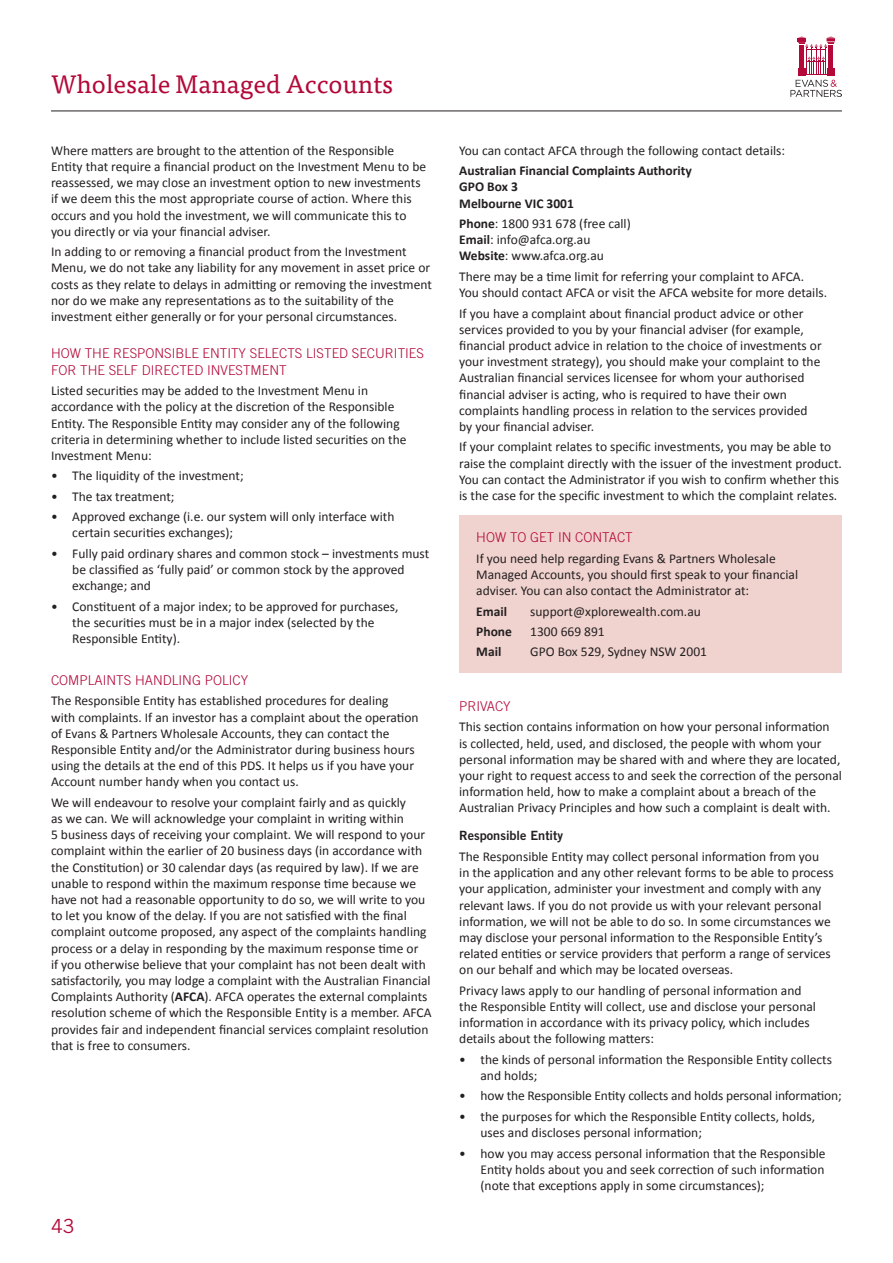
<style>
.page{position:relative;width:893px;height:1263px;background:#fff}
.page>*{position:absolute;margin:0;border:0;box-sizing:border-box;transform-origin:0 0}
.t1{font:25.5px "Tisa Offc Serif Pro";color:#b30838}
.t2{font:19.5px "Trade Gothic LT Std";color:#b30838}
.t3{font:13.5px/16.2px "Calibri";color:#231f20}
.t4{font:300 13.5px/16.2px "Trade Gothic LT Std";color:#b30838}
.t5{font:700 13.5px/16.2px "Calibri";color:#231f20}
.t6{font:12.75px "Trade Gothic LT Std Bd 2";color:#231f20}
.s1{font-weight:700}
</style>
<div class="page">
<div style="left:459px;top:515px;width:383px;height:158px;background:#f0d3cf"></div>
<hr style="left:51px;top:111px;width:791px;height:1px;background:#231f20">
<svg style="left:790px;top:37px;width:52px;height:60px"></svg>
<h1 class="t1" style="left:51px;top:69px;width:344px">Wholesale Managed Accounts</h1>
<p class="t3" style="left:51px;top:142px;width:377px">Where matters are brought to the attention of the Responsible Entity that require a financial product on the Investment Menu to be reassessed, we may close an investment option to new investments if we deem this the most appropriate course of action. Where this occurs and you hold the investment, we will communicate this to you directly or via your financial adviser.</p>
<p class="t3" style="left:51px;top:244px;width:382px">In adding to or removing a financial product from the Investment Menu, we do not take any liability for any movement in asset price or costs as they relate to delays in admitting or removing the investment nor do we make any representations as to the suitability of the investment either generally or for your personal circumstances.</p>
<p class="t4" style="left:51px;top:345px;width:374px">HOW THE RESPONSIBLE ENTITY SELECTS LISTED SECURITIES<br>FOR THE SELF DIRECTED INVESTMENT</p>
<p class="t3" style="left:51px;top:383px;width:357px">Listed securities may be added to the Investment Menu in accordance with the policy at the discretion of the Responsible Entity. The Responsible Entity may consider any of the following criteria in determining whether to include listed securities on the Investment Menu:</p>
<p class="t3" style="left:51px;top:468px;width:194px">• The liquidity of the investment;</p>
<p class="t3" style="left:51px;top:488px;width:125px">• The tax treatment;</p>
<p class="t3" style="left:72px;top:509px;width:324px;text-indent:-21px">• Approved exchange (i.e. our system will only interface with certain securities exchanges);</p>
<p class="t3" style="left:72px;top:545px;width:358px;text-indent:-21px">• Fully paid ordinary shares and common stock – investments must be classified as ‘fully paid’ or common stock by the approved exchange; and</p>
<p class="t3" style="left:72px;top:598px;width:328px;text-indent:-21px">• Constituent of a major index; to be approved for purchases, the securities must be in a major index (selected by the<br>Responsible Entity).</p>
<p class="t4" style="left:51px;top:672px;width:199px">COMPLAINTS HANDLING POLICY</p>
<p class="t3" style="left:51px;top:693px;width:369px">The Responsible Entity has established procedures for dealing<br>with complaints. If an investor has a complaint about the operation of Evans &amp; Partners Wholesale Accounts, they can contact the Responsible Entity and/or the Administrator during business hours using the details at the end of this PDS. It helps us if you have your Account number handy when you contact us.</p>
<p class="t3" style="left:51px;top:794px;width:382px">We will endeavour to resolve your complaint fairly and as quickly<br>as we can. We will acknowledge your complaint in writing within<br>5 business days of receiving your complaint. We will respond to your complaint within the earlier of 20 business days (in accordance with the Constitution) or 30 calendar days (as required by law). If we are unable to respond within the maximum response time because we have not had a reasonable opportunity to do so, we will write to you to let you know of the delay. If you are not satisfied with the final complaint outcome proposed, any aspect of the complaints handling process or a delay in responding by the maximum response time or<br>if you otherwise believe that your complaint has not been dealt with satisfactorily, you may lodge a complaint with the Australian Financial Complaints Authority (<span class="s1">AFCA</span>). AFCA operates the external complaints resolution scheme of which the Responsible Entity is a member. AFCA provides fair and independent financial services complaint resolution that is free to consumers.</p>
<h2 class="t2" style="left:51px;top:1214px;width:25px">43</h2>
<p class="t3" style="left:459px;top:142px;width:327px">You can contact AFCA through the following contact details:</p>
<p class="t5" style="left:459px;top:163px;width:234px">Australian Financial Complaints Authority<br>GPO Box 3<br>Melbourne VIC 3001</p>
<p class="t3" style="left:459px;top:215px;width:173px"><span class="s1">Phone</span>: 1800 931 678 (free call)<br><span class="s1">Email</span>: info@afca.org.au<br><span class="s1">Website</span>: www.afca.org.au</p>
<p class="t3" style="left:459px;top:268px;width:369px">There may be a time limit for referring your complaint to AFCA.<br>You should contact AFCA or visit the AFCA website for more details.</p>
<p class="t3" style="left:459px;top:305px;width:364px">If you have a complaint about financial product advice or other services provided to you by your financial adviser (for example, financial product advice in relation to the choice of investments or your investment strategy), you should make your complaint to the Australian financial services licensee for whom your authorised financial adviser is acting, who is required to have their own complaints handling process in relation to the services provided by your financial adviser.</p>
<p class="t3" style="left:459px;top:439px;width:384px">If your complaint relates to specific investments, you may be able to raise the complaint directly with the issuer of the investment product.<br>You can contact the Administrator if you wish to confirm whether this is the case for the specific investment to which the complaint relates.</p>
<p class="t4" style="left:476px;top:529px;width:158px">HOW TO GET IN CONTACT</p>
<p class="t3" style="left:476px;top:550px;width:323px">If you need help regarding Evans &amp; Partners Wholesale<br>Managed Accounts, you should first speak to your financial adviser. You can also contact the Administrator at:</p>
<p class="t5" style="left:476px;top:603px;width:32px">Email</p>
<p class="t3" style="left:530px;top:603px;width:172px">support@xplorewealth.com.au</p>
<p class="t5" style="left:476px;top:623px;width:37px">Phone</p>
<p class="t3" style="left:530px;top:623px;width:76px">1300 669 891</p>
<p class="t5" style="left:476px;top:644px;width:27px">Mail</p>
<p class="t3" style="left:530px;top:644px;width:178px">GPO Box 529, Sydney NSW 2001</p>
<p class="t4" style="left:459px;top:698px;width:53px">PRIVACY</p>
<p class="t3" style="left:459px;top:719px;width:384px">This section contains information on how your personal information<br>is collected, held, used, and disclosed, the people with whom your personal information may be shared with and where they are located, your right to request access to and seek the correction of the personal information held, how to make a complaint about a breach of the Australian Privacy Principles and how such a complaint is dealt with.</p>
<p class="t6" style="left:459px;top:828px;width:105px">Responsible Entity</p>
<p class="t3" style="left:459px;top:848px;width:376px">The Responsible Entity may collect personal information from you<br>in the application and any other relevant forms to be able to process your application, administer your investment and comply with any relevant laws. If you do not provide us with your relevant personal information, we will not be able to do so. In some circumstances we may disclose your personal information to the Responsible Entity’s related entities or service providers that perform a range of services on our behalf and which may be located overseas.</p>
<p class="t3" style="left:459px;top:982px;width:358px">Privacy laws apply to our handling of personal information and the Responsible Entity will collect, use and disclose your personal information in accordance with its privacy policy, which includes details about the following matters:</p>
<p class="t3" style="left:480px;top:1051px;width:353px;text-indent:-21px">• the kinds of personal information the Responsible Entity collects and holds;</p>
<p class="t3" style="left:459px;top:1088px;width:384px">• how the Responsible Entity collects and holds personal information;</p>
<p class="t3" style="left:480px;top:1108px;width:336px;text-indent:-21px">• the purposes for which the Responsible Entity collects, holds, uses and discloses personal information;</p>
<p class="t3" style="left:480px;top:1145px;width:347px;text-align:justify;text-indent:-21px">• how you may access personal information that the Responsible Entity holds about you and seek correction of such information (note that exceptions apply in some circumstances);</p>
</div>
